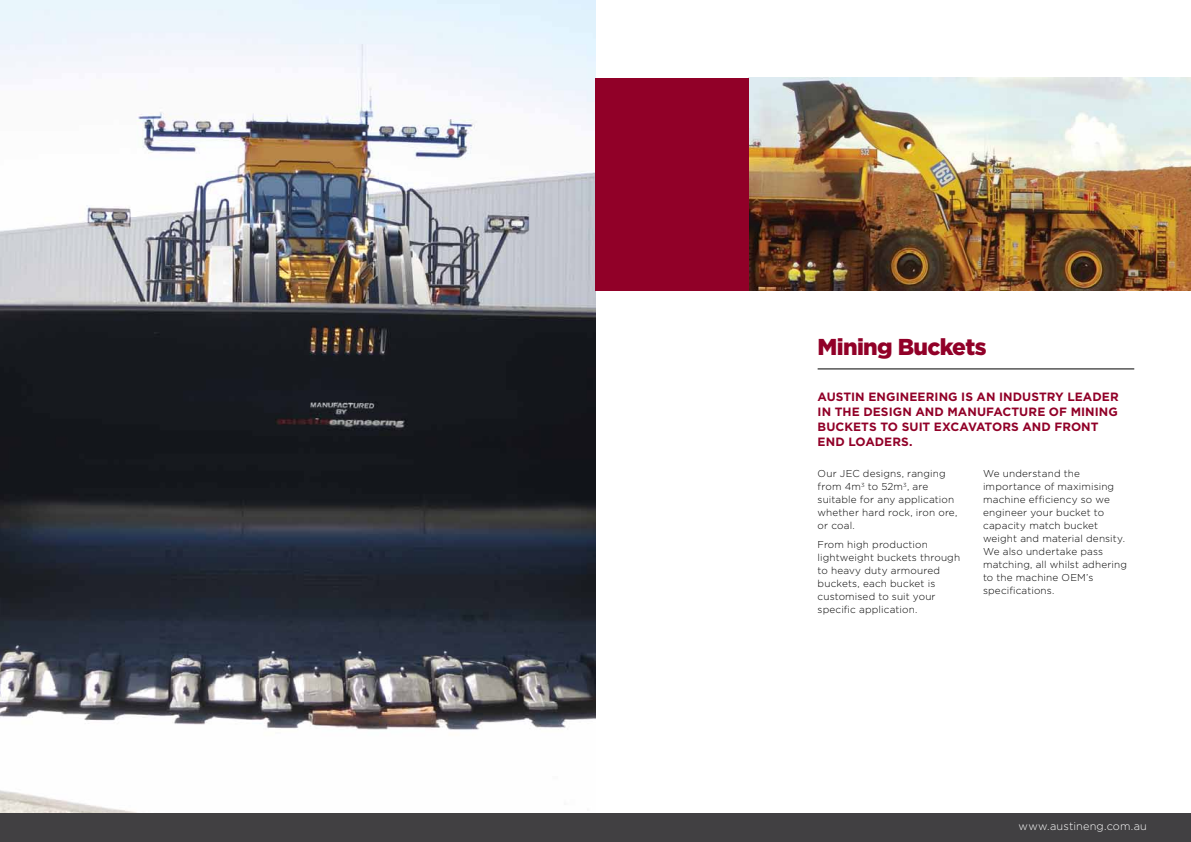
<style>
.page{position:relative;width:1191px;height:842px;background:#fff}
.page>*{position:absolute;margin:0;border:0;box-sizing:border-box;transform-origin:0 0}
.t1{font:900 23px "Gotham";letter-spacing:-.03em;color:#910028}
.t2{font:700 12px/15px "Gotham";letter-spacing:.005em;color:#910028}
.t3{font:300 11px "Gotham";letter-spacing:.015em;color:#fff}
.t4{font:300 10px/13px "Gotham";letter-spacing:.015em;color:#000}
</style>
<div class="page">
<img style="left:0;top:0;width:595px;height:814px">
<div style="left:0;top:814px;width:1191px;height:28px;background:#414042"></div>
<hr style="left:817px;top:369px;width:317px;height:1px;background:#000">
<img style="left:748px;top:78px;width:443px;height:213px">
<div style="left:595px;top:78px;width:153px;height:213px;background:#910028"></div>
<h1 class="t1" style="left:817px;top:333px;width:170px">Mining Buckets</h1>
<p class="t2" style="left:817px;top:389px;width:303px">AUSTIN ENGINEERING IS AN INDUSTRY LEADER<br>IN THE DESIGN AND MANUFACTURE OF MINING<br>BUCKETS TO SUIT EXCAVATORS AND FRONT<br>END LOADERS.</p>
<p class="t4" style="left:817px;top:467px;width:141px">Our JEC designs, ranging from 4m<sup>3</sup> to 52m<sup>3</sup>, are suitable for any application whether hard rock, iron ore, or coal.</p>
<p class="t4" style="left:817px;top:538px;width:144px">From high production lightweight buckets through to heavy duty armoured buckets, each bucket is customised to suit your specific application.</p>
<p class="t4" style="left:983px;top:467px;width:145px">We understand the importance of maximising machine efficiency so we engineer your bucket to capacity match bucket weight and material density.<br>We also undertake pass matching, all whilst adhering to the machine OEM’s specifications.</p>
<p class="t3" style="left:1018px;top:820px;width:130px">www.austineng.com.au</p>
</div>
